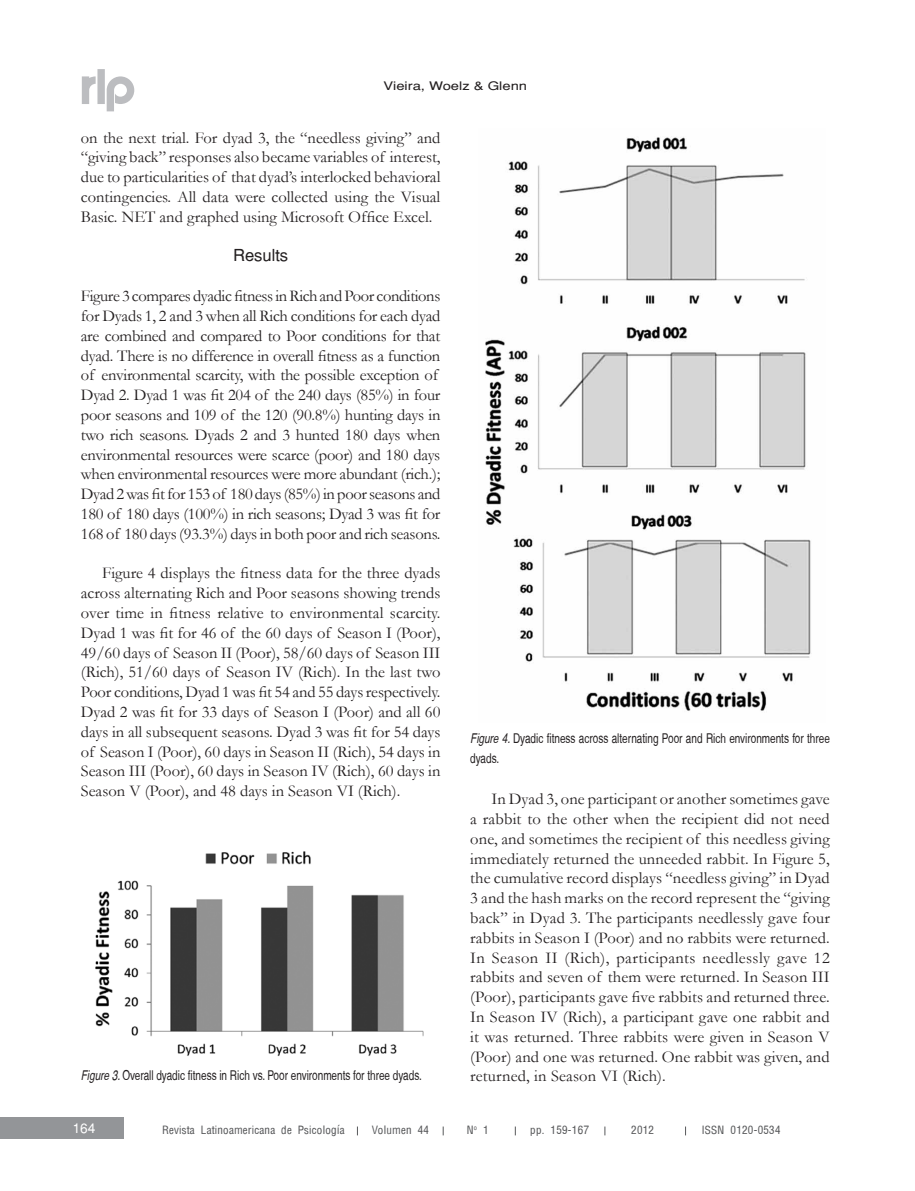
<style>
.page{position:relative;width:915px;height:1191px;background:#fff}
.page>*{position:absolute;margin:0;border:0;box-sizing:border-box;transform-origin:0 0}
.t1{font:16.5px/19.8px "Garamond";letter-spacing:-.015em;color:#231f20;text-align:justify}
.t2{font:16.5px "Garamond";letter-spacing:.01em;color:#231f20}
.t3{font:16.5px "Helvetica";color:#231f20}
.t4{font:condensed 13.5px/19.5px "Helvetica";color:#231f20;scale:.9 1}
.t5{font:13.5px "Helvetica";color:#fff}
.t6{font:100 condensed 12.75px "Helvetica";color:#57585a}
.t7{font:11.7px "Helvetica";color:#231f20;scale:1.25 1}
.s1{font-style:italic}
.s2{font-weight:400}
</style>
<div class="page">
<div style="left:0;top:1117px;width:124px;height:21px;background:#939598"></div>
<svg style="left:82px;top:69px;width:52px;height:42px"></svg>
<img style="left:95px;top:851px;width:329px;height:205px">
<img style="left:485px;top:137px;width:326px;height:574px">
<p class="t7" style="left:383px;top:78px;width:116px">Vieira, Woelz &amp; Glenn</p>
<p class="t1" style="left:81px;top:127px;width:361px">on the next trial. For dyad 3, the “needless giving” and “giving back” responses also became variables of interest, due to particularities of that dyad’s interlocked behavioral contingencies. All data were collected using the Visual Basic. NET and graphed using Microsoft Office Excel.</p>
<p class="t3" style="left:233px;top:246px;width:57px">Results</p>
<p class="t1" style="left:81px;top:285px;width:361px;text-align:left">Figure 3 compares dyadic fitness in Rich and Poor conditions for Dyads 1, 2 and 3 when all Rich conditions for each dyad are combined and compared to Poor conditions for that dyad. There is no difference in overall fitness as a function of environmental scarcity, with the possible exception of Dyad 2. Dyad 1 was fit 204 of the 240 days (85%) in four poor seasons and 109 of the 120 (90.8%) hunting days in two rich seasons. Dyads 2 and 3 hunted 180 days when environmental resources were scarce (poor) and 180 days when environmental resources were more abundant (rich.); Dyad 2 was fit for 153 of 180 days (85%) in poor seasons and 180 of 180 days (100%) in rich seasons; Dyad 3 was fit for 168 of 180 days (93.3%) days in both poor and rich seasons.</p>
<p class="t1" style="left:81px;top:563px;width:361px;text-indent:21px">Figure 4 displays the fitness data for the three dyads across alternating Rich and Poor seasons showing trends over time in fitness relative to environmental scarcity.<br>Dyad 1 was fit for 46 of the 60 days of Season I (Poor), 49/60 days of Season II (Poor), 58/60 days of Season III (Rich), 51/60 days of Season IV (Rich). In the last two Poor conditions, Dyad 1 was fit 54 and 55 days respectively.<br>Dyad 2 was fit for 33 days of Season I (Poor) and all 60 days in all subsequent seasons. Dyad 3 was fit for 54 days of Season I (Poor), 60 days in Season II (Rich), 54 days in Season III (Poor), 60 days in Season IV (Rich), 60 days in Season V (Poor), and 48 days in Season VI (Rich).</p>
<p class="t4" style="left:470px;top:729px;width:401px"><span class="s1">Figure 4.</span>Dyadic fitness across alternating Poor and Rich environments for three dyads.</p>
<p class="t1" style="left:470px;top:788px;width:361px;text-indent:21px">In Dyad 3, one participant or another sometimes gave a rabbit to the other when the recipient did not need one, and sometimes the recipient of this needless giving immediately returned the unneeded rabbit. In Figure 5, the cumulative record displays “needless giving” in Dyad 3 and the hash marks on the record represent the “giving back” in Dyad 3. The participants needlessly gave four rabbits in Season I (Poor) and no rabbits were returned.<br>In Season II (Rich), participants needlessly gave 12 rabbits and seven of them were returned. In Season III (Poor), participants gave five rabbits and returned three.<br>In Season IV (Rich), a participant gave one rabbit and it was returned. Three rabbits were given in Season V (Poor) and one was returned. One rabbit was given, and</p>
<p class="t4" style="left:81px;top:1065px;width:380px"><span class="s1">Figure 3.</span>Overall dyadic fitness in Rich vs. Poor environments for three dyads.</p>
<p class="t2" style="left:470px;top:1065px;width:197px">returned, in Season VI (Rich).</p>
<p class="t5" style="left:73px;top:1120px;width:24px">164</p>
<p class="t6" style="left:162px;top:1122px;width:184px">Revista Latinoamericana de Psicolog<span class="s2">í</span>a</p>
<p class="t6" style="left:371px;top:1122px;width:59px">Volumen 44</p>
<p class="t6" style="left:466px;top:1122px;width:24px">N<sup>o</sup> 1</p>
<p class="t6" style="left:530px;top:1122px;width:61px">pp. 159-167</p>
<p class="t6" style="left:631px;top:1122px;width:25px">2012</p>
<p class="t6" style="left:701px;top:1122px;width:81px">ISSN 0120-0534</p>
</div>
